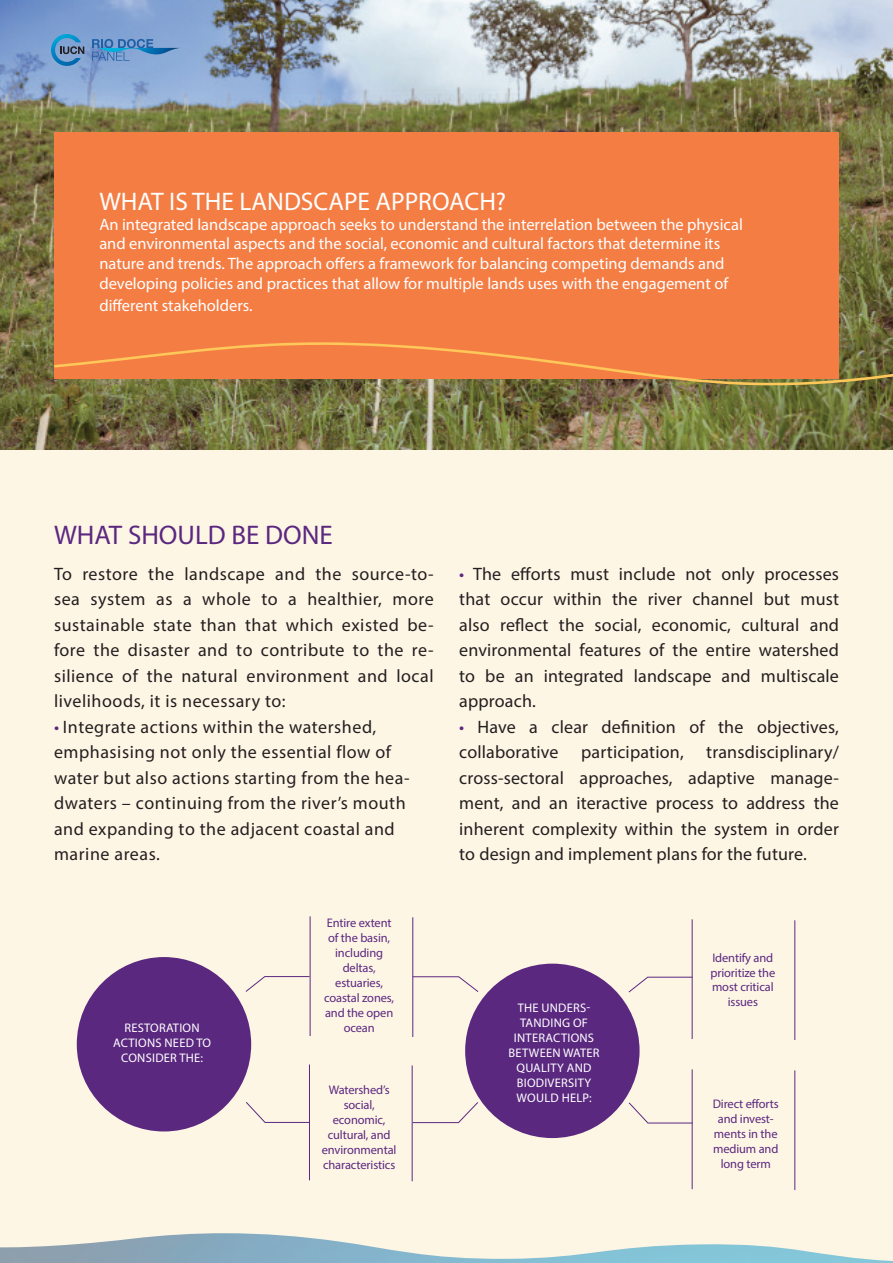
<style>
.page{position:relative;width:893px;height:1263px;background:#fff}
.page>*{position:absolute;margin:0;border:0;box-sizing:border-box;transform-origin:0 0}
.t1{font:27px "Myriad Pro";color:#5b2880}
.t2{font:25.5px "Myriad Pro";color:#fff}
.t3{font:18px/25.5px "Myriad Pro";letter-spacing:.03em;color:#231f20;text-align:justify}
.t4{font:16.5px/19.8px "Myriad Pro";color:#fff}
.t5{font:12.45px/15px "Myriad Pro";letter-spacing:-.01em;color:#5b2880;text-align:center}
.t6{font:12.45px/15.1px "Myriad Pro";letter-spacing:.02em;color:#fff;text-align:center}
.s1{color:#5b2880}
</style>
<div class="page">
<img style="left:0;top:0;width:893px;height:449px">
<div style="left:0;top:451px;width:893px;height:812px;background:#fef6e5"></div>
<div style="left:54px;top:132px;width:785px;height:246px;background:#f47d44"></div>
<img style="left:51px;top:34px;width:30px;height:32px">
<svg style="left:60px;top:46px;width:24px;height:8px"></svg>
<svg style="left:92px;top:39px;width:61px;height:22px"></svg>
<img style="left:97px;top:48px;width:83px;height:7px">
<svg style="left:54px;top:337px;width:839px;height:59px"></svg>
<div style="left:77px;top:957px;width:174px;height:174px;background:#5b2880;border-radius:50%"></div>
<div style="left:465px;top:964px;width:175px;height:174px;background:#5b2880;border-radius:50%"></div>
<hr style="left:310px;top:916px;width:1px;height:120px;background:#5b2880">
<hr style="left:309px;top:1064px;width:1px;height:116px;background:#5b2880">
<hr style="left:412px;top:917px;width:1px;height:120px;background:#5b2880">
<hr style="left:412px;top:1065px;width:1px;height:116px;background:#5b2880">
<hr style="left:692px;top:919px;width:1px;height:120px;background:#5b2880">
<hr style="left:794px;top:920px;width:1px;height:120px;background:#5b2880">
<hr style="left:692px;top:1069px;width:1px;height:120px;background:#5b2880">
<hr style="left:794px;top:1070px;width:1px;height:120px;background:#5b2880">
<svg style="left:245px;top:976px;width:65px;height:16px"></svg>
<svg style="left:246px;top:1102px;width:63px;height:21px"></svg>
<svg style="left:412px;top:976px;width:67px;height:17px"></svg>
<svg style="left:412px;top:1101px;width:66px;height:22px"></svg>
<svg style="left:628px;top:976px;width:65px;height:17px"></svg>
<svg style="left:628px;top:1102px;width:65px;height:22px"></svg>
<img style="left:0;top:1233px;width:893px;height:30px">
<p class="t2" style="left:99px;top:186px;width:408px">WHAT IS THE LANDSCAPE APPROACH?</p>
<p class="t4" style="left:99px;top:214px;width:645px">An integrated landscape approach seeks to understand the interrelation between the physical and environmental aspects and the social, economic and cultural factors that determine its nature and trends. The approach offers a framework for balancing competing demands and developing policies and practices that allow for multiple lands uses with the engagement of</p>
<p class="t4" style="left:99px;top:295px;width:155px">different stakeholders.</p>
<p class="t1" style="left:54px;top:518px;width:280px">WHAT SHOULD BE DONE</p>
<p class="t3" style="left:54px;top:561px;width:381px">To restore the landscape and the source-to&shy;sea system as a whole to a healthier, more sustainable state than that which existed be&shy;fore the disaster and to contribute to the re&shy;silience of the natural environment and local livelihoods, it is necessary to:</p>
<p class="t3" style="left:54px;top:714px;width:357px;text-align:left"><span class="s1">•</span> Integrate actions within the watershed, emphasising not only the essential flow of water but also actions starting from the hea&shy;dwaters – continuing from the river’s mouth and expanding to the adjacent coastal and marine areas.</p>
<p class="t6" style="left:113px;top:1020px;width:100px">RESTORATION<br>ACTIONS NEED TO<br>CONSIDER THE:</p>
<p class="t5" style="left:327px;top:915px;width:66px">Entire extent of the basin, including</p>
<p class="t5" style="left:343px;top:960px;width:34px">deltas,</p>
<p class="t5" style="left:324px;top:975px;width:72px">estuaries, coastal zones, and the open ocean</p>
<p class="t5" style="left:329px;top:1082px;width:63px">Watershed’s social,</p>
<p class="t5" style="left:322px;top:1112px;width:76px">economic, cultural, and environmental characteristics</p>
<p class="t3" style="left:459px;top:560px;width:381px"><span class="s1">•</span> The efforts must include not only processes that occur within the river channel but must also reflect the social, economic, cultural and environmental features of the entire watershed to be an integrated landscape and multiscale approach.</p>
<p class="t3" style="left:459px;top:713px;width:381px"><span class="s1">•</span> Have a clear definition of the objectives, collaborative participation, transdisciplinary/ cross-sectoral approaches, adaptive manage&shy;ment, and an iteractive process to address the inherent complexity within the system in order to design and implement plans for the future.</p>
<p class="t6" style="left:508px;top:1000px;width:93px">THE UNDERS-<br>TANDING OF<br>INTERACTIONS<br>BETWEEN WATER<br>QUALITY AND<br>BIODIVERSITY<br>WOULD HELP:</p>
<p class="t5" style="left:710px;top:950px;width:66px">Identify and prioritize the most critical issues</p>
<p class="t5" style="left:713px;top:1096px;width:68px">Direct efforts and invest&shy;ments in the medium and long term</p>
</div>
